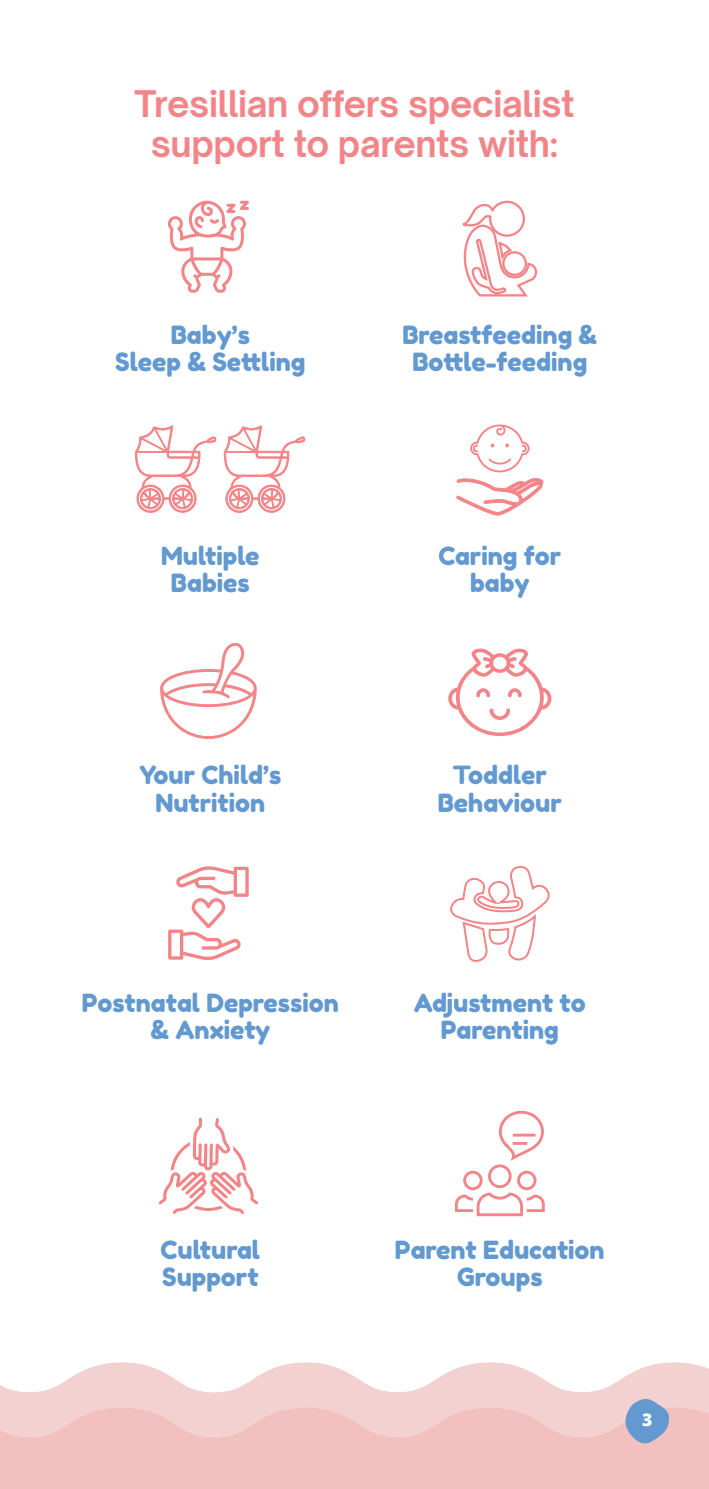
<style>
.page{position:relative;width:709px;height:1489px;background:#fff}
.page>*{position:absolute;margin:0;border:0;box-sizing:border-box;transform-origin:0 0}
._2015_text{font:700 35px/40px "Open Sauce Sans";letter-spacing:-.01em;color:#f38589;text-align:center}
._2015_text-2{font:25px/27.5px "Fredoka One";color:#6299d1;text-align:center}
._2015_text-3{font:800 17.5px "Open Sans";color:#fff}
</style>
<div class="page">
<svg style="left:618px;top:1393px;width:53px;height:54px;background:#aab1cc"></svg>
<svg style="left:224px;top:425px;width:82px;height:88px"></svg>
<svg style="left:135px;top:425px;width:82px;height:88px"></svg>
<svg style="left:160px;top:642px;width:97px;height:97px"></svg>
<svg style="left:462px;top:200px;width:76px;height:97px"></svg>
<svg style="left:448px;top:648px;width:103px;height:88px"></svg>
<svg style="left:168px;top:201px;width:81px;height:92px"></svg>
<svg style="left:456px;top:424px;width:87px;height:91px"></svg>
<svg style="left:455px;top:1110px;width:90px;height:107px"></svg>
<svg style="left:168px;top:866px;width:81px;height:94px"></svg>
<svg style="left:450px;top:866px;width:99px;height:96px"></svg>
<svg style="left:159px;top:1117px;width:99px;height:96px"></svg>
<p class="_2015_text" style="left:134px;top:83px;width:442px">Tresillian offers specialist support to parents with:</p>
<p class="_2015_text-2" style="left:171px;top:321px;width:81px">Baby’s</p>
<p class="_2015_text-2" style="left:115px;top:348px;width:192px">Sleep &amp; Settling</p>
<p class="_2015_text-2" style="left:161px;top:541px;width:100px">Multiple<br>Babies</p>
<p class="_2015_text-2" style="left:139px;top:761px;width:143px">Your Child’s</p>
<p class="_2015_text-2" style="left:155px;top:788px;width:111px">Nutrition</p>
<p class="_2015_text-2" style="left:402px;top:321px;width:196px">Breastfeeding &amp;<br>Bottle-feeding</p>
<p class="_2015_text-2" style="left:438px;top:541px;width:124px">Caring for</p>
<p class="_2015_text-2" style="left:470px;top:569px;width:61px">baby</p>
<p class="_2015_text-2" style="left:438px;top:761px;width:126px">Toddler<br>Behaviour</p>
<p class="_2015_text-2" style="left:82px;top:988px;width:258px">Postnatal Depression &amp; Anxiety</p>
<p class="_2015_text-2" style="left:414px;top:988px;width:173px">Adjustment to<br>Parenting</p>
<p class="_2015_text-2" style="left:161px;top:1235px;width:101px">Cultural</p>
<p class="_2015_text-2" style="left:162px;top:1262px;width:98px">Support</p>
<p class="_2015_text-2" style="left:395px;top:1235px;width:211px">Parent Education<br>Groups</p>
<p class="_2015_text-3" style="left:642px;top:1405px;width:12px">3</p>
</div>
